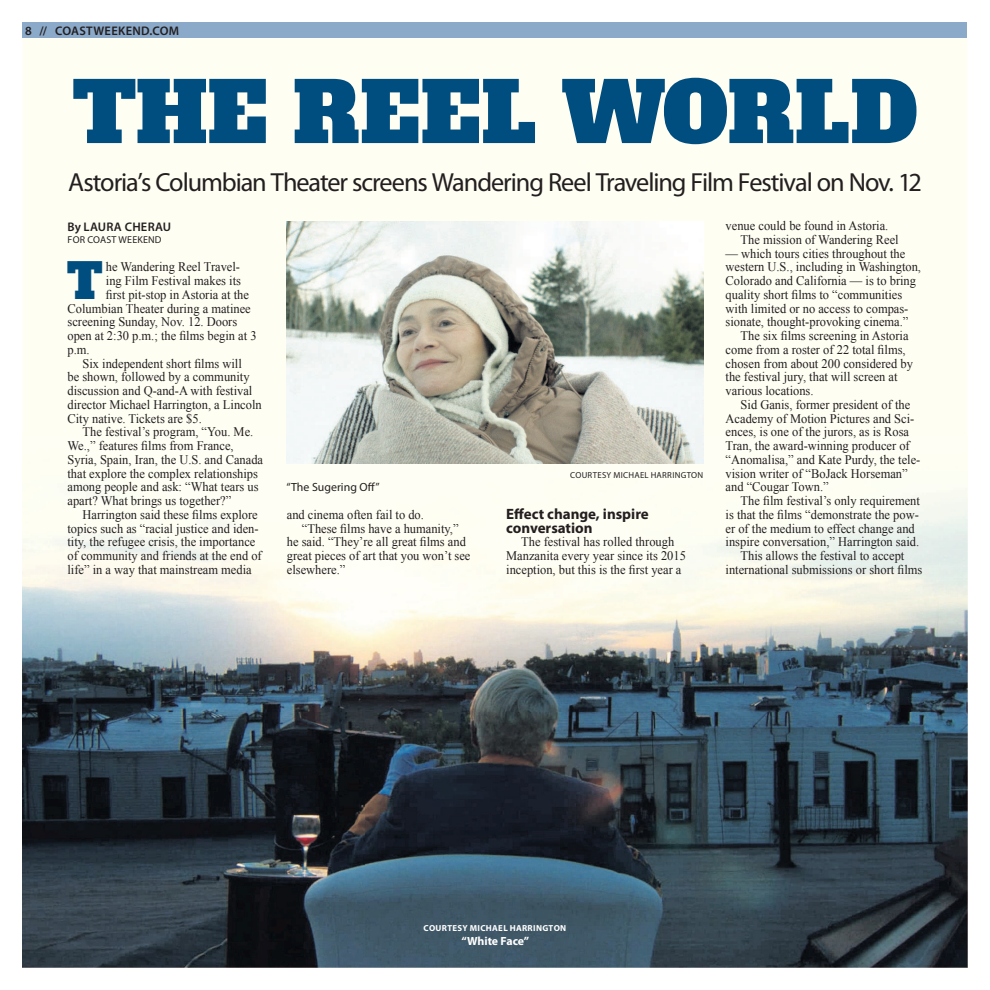
<style>
.page{position:relative;width:990px;height:990px;background:#fff}
.page>*{position:absolute;margin:0;border:0;box-sizing:border-box;transform-origin:0 0}
.t1{font:82.5px "Alfa Slab One";color:#004e7f}
.t2{font:48.5px "Alfa Slab One";color:#004e7f;scale:.95 1}
.t3{font:26.25px "Myriad Pro";letter-spacing:-.04em;color:#231f20}
.t4{font:700 15px/13.8px "Myriad Pro";color:#231f20}
.t5{font:13.12px/13.8px "Times New Roman";color:#231f20;text-align:center;scale:.95 1}
.t6{font:600 12.5px "Myriad Pro";letter-spacing:.025em;color:#231f20}
.t7{font:11.88px "Myriad Pro";color:#231f20}
.t8{font:700 11.88px "Myriad Pro";letter-spacing:-.005em;color:#fff}
.t9{font:10px "Myriad Pro";letter-spacing:.02em;color:#231f20}
.t10{font:700 8.75px "Myriad Pro";letter-spacing:.035em;color:#fff}
.t11{font:8.75px "Myriad Pro";letter-spacing:.035em;color:#231f20}
</style>
<div class="page">
<div style="left:22px;top:22px;width:946px;height:414px;background:#fffef3"></div>
<div style="left:23px;top:23px;width:945px;height:15px;background:#8ba9c8"></div>
<img style="left:22px;top:436px;width:946px;height:532px">
<img style="left:286px;top:221px;width:417px;height:243px">
<p class="t6" style="left:25px;top:26px;width:156px">8 // COASTWEEKEND.COM</p>
<h1 class="t1" style="left:72px;top:78px;width:847px">THE REEL WORLD</h1>
<h3 class="t3" style="left:68px;top:173px;width:855px">Astoria’s Columbian Theater screens Wandering Reel Traveling Film Festival on Nov. 12</h3>
<p class="t6" style="left:68px;top:222px;width:105px">By LAURA CHERAU</p>
<p class="t9" style="left:68px;top:236px;width:96px">FOR COAST WEEKEND</p>
<h2 class="t2" style="left:67px;top:260px;width:39px">T</h2>
<p class="t5" style="left:106px;top:261px;width:143px">he Wandering Reel Travel-</p>
<p class="t5" style="left:106px;top:275px;width:144px">ing Film Festival makes its</p>
<p class="t5" style="left:106px;top:287px;width:152px">first pit-stop in Astoria at the</p>
<p class="t5" style="left:67px;top:301px;width:194px">Columbian Theater during a matinee</p>
<p class="t5" style="left:67px;top:315px;width:180px">screening Sunday, Nov. 12. Doors</p>
<p class="t5" style="left:67px;top:329px;width:201px">open at 2:30 p.m.; the films begin at 3</p>
<p class="t5" style="left:67px;top:342px;width:25px">p.m.</p>
<p class="t5" style="left:82px;top:356px;width:169px">Six independent short films will</p>
<p class="t5" style="left:67px;top:370px;width:193px">be shown, followed by a community</p>
<p class="t5" style="left:67px;top:384px;width:196px">discussion and Q-and-A with festival</p>
<p class="t5" style="left:67px;top:397px;width:206px">director Michael Harrington, a Lincoln</p>
<p class="t5" style="left:67px;top:411px;width:143px">City native. Tickets are $5.</p>
<p class="t5" style="left:82px;top:425px;width:181px">The festival’s program, “You. Me.</p>
<p class="t5" style="left:67px;top:439px;width:176px">We.,” features films from France,</p>
<p class="t5" style="left:67px;top:452px;width:207px">Syria, Spain, Iran, the U.S. and Canada</p>
<p class="t5" style="left:67px;top:466px;width:202px">that explore the complex relationships</p>
<p class="t5" style="left:67px;top:480px;width:203px">among people and ask: “What tears us</p>
<p class="t5" style="left:67px;top:494px;width:174px">apart? What brings us together?”</p>
<p class="t5" style="left:82px;top:507px;width:186px">Harrington said these films explore</p>
<p class="t5" style="left:67px;top:521px;width:203px">topics such as “racial justice and iden-</p>
<p class="t5" style="left:67px;top:535px;width:199px">tity, the refugee crisis, the importance</p>
<p class="t5" style="left:67px;top:549px;width:206px">of community and friends at the end of</p>
<p class="t5" style="left:67px;top:562px;width:195px">life” in a way that mainstream media</p>
<p class="t7" style="left:286px;top:483px;width:95px">“The Sugering Off”</p>
<p class="t5" style="left:287px;top:508px;width:146px">and cinema often fail to do.</p>
<p class="t5" style="left:302px;top:521px;width:167px">“These films have a humanity,”</p>
<p class="t5" style="left:287px;top:535px;width:190px">he said. “They’re all great films and</p>
<p class="t5" style="left:287px;top:549px;width:195px">great pieces of art that you won’t see</p>
<p class="t5" style="left:287px;top:563px;width:63px">elsewhere.”</p>
<p class="t11" style="left:570px;top:471px;width:135px">COURTESY MICHAEL HARRINGTON</p>
<p class="t4" style="left:506px;top:508px;width:144px">Effect change, inspire conversation</p>
<p class="t5" style="left:506px;top:535px;width:191px">The festival has rolled through<br>Manzanita every year since its 2015 inception, but this is the first year a</p>
<p class="t5" style="left:741px;top:219px;width:168px;text-align:left;text-indent:-15px">venue could be found in Astoria.<br>The mission of Wandering Reel</p>
<p class="t5" style="left:726px;top:246px;width:191px">— which tours cities throughout the</p>
<p class="t5" style="left:726px;top:260px;width:207px">western U.S., including in Washington,</p>
<p class="t5" style="left:726px;top:274px;width:202px">Colorado and California — is to bring</p>
<p class="t5" style="left:726px;top:287px;width:187px">quality short films to “communities</p>
<p class="t5" style="left:726px;top:301px;width:194px">with limited or no access to compas-</p>
<p class="t5" style="left:726px;top:315px;width:194px">sionate, thought-provoking cinema.”</p>
<p class="t5" style="left:741px;top:329px;width:178px">The six films screening in Astoria</p>
<p class="t5" style="left:726px;top:342px;width:191px">come from a roster of 22 total films,</p>
<p class="t5" style="left:726px;top:356px;width:199px">chosen from about 200 considered by</p>
<p class="t5" style="left:726px;top:370px;width:183px">the festival jury, that will screen at</p>
<p class="t5" style="left:726px;top:384px;width:94px">various locations.</p>
<p class="t5" style="left:741px;top:397px;width:180px">Sid Ganis, former president of the</p>
<p class="t5" style="left:726px;top:411px;width:200px">Academy of Motion Pictures and Sci-</p>
<p class="t5" style="left:726px;top:425px;width:195px">ences, is one of the jurors, as is Rosa</p>
<p class="t5" style="left:726px;top:439px;width:195px">Tran, the award-winning producer of</p>
<p class="t5" style="left:726px;top:452px;width:207px">“Anomalisa,” and Kate Purdy, the tele-</p>
<p class="t5" style="left:726px;top:466px;width:193px">vision writer of “BoJack Horseman”</p>
<p class="t5" style="left:726px;top:480px;width:110px">and “Cougar Town.”</p>
<p class="t5" style="left:741px;top:494px;width:190px">The film festival’s only requirement</p>
<p class="t5" style="left:726px;top:508px;width:205px">is that the films “demonstrate the pow-</p>
<p class="t5" style="left:726px;top:521px;width:201px">er of the medium to effect change and</p>
<p class="t5" style="left:726px;top:535px;width:205px">inspire conversation,” Harrington said.</p>
<p class="t5" style="left:741px;top:549px;width:174px">This allows the festival to accept</p>
<p class="t5" style="left:726px;top:563px;width:209px">international submissions or short films</p>
<p class="t10" style="left:424px;top:925px;width:144px">COURTESY MICHAEL HARRINGTON</p>
<p class="t8" style="left:461px;top:937px;width:69px">“White Face”</p>
</div>
